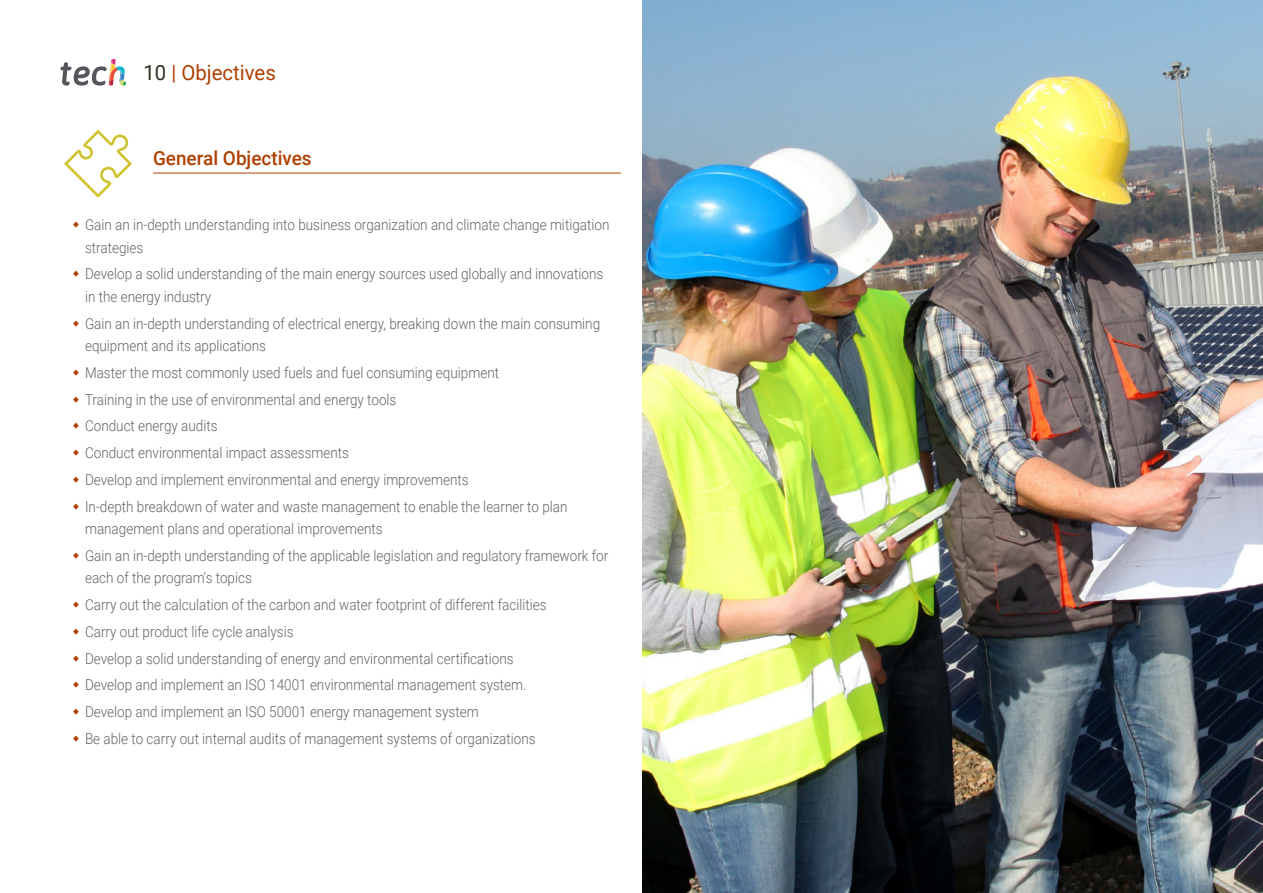
<style>
.page{position:relative;width:1263px;height:893px;background:#fff}
.page>*{position:absolute;margin:0;border:0;box-sizing:border-box;transform-origin:0 0}
.t1{font:21px "Roboto";color:#ae4000}
.t2{font:500 19.5px "Roboto";color:#ae4000}
.t3{font:300 15px/26.7px "Roboto";color:#61646a;scale:.9 1}
.s1{color:#312e20}
</style>
<div class="page">
<hr style="left:153px;top:173px;width:468px;height:1px;background:#ae4000">
<svg style="left:64px;top:130px;width:68px;height:68px"></svg>
<svg style="left:61px;top:59px;width:65px;height:27px"></svg>
<img style="left:642px;top:0;width:621px;height:893px">
<h1 class="t1" style="left:144px;top:57px;width:134px"><span class="s1">10</span> | Objectives</h1>
<h2 class="t2" style="left:153px;top:144px;width:160px">General Objectives</h2>
<p class="t3" style="left:85px;top:213px;width:584px;line-height:22.5px">Gain an in-depth understanding into business organization and climate change mitigation strategies</p>
<p class="t3" style="left:85px;top:262px;width:577px;line-height:22.5px">Develop a solid understanding of the main energy sources used globally and innovations in the energy industry</p>
<p class="t3" style="left:85px;top:311px;width:574px;line-height:22.5px">Gain an in-depth understanding of electrical energy, breaking down the main consuming equipment and its applications</p>
<p class="t3" style="left:85px;top:359px;width:538px">Master the most commonly used fuels and fuel consuming equipment<br>Training in the use of environmental and energy tools<br>Conduct energy audits<br>Conduct environmental impact assessments<br>Develop and implement environmental and energy improvements<br>In-depth breakdown of water and waste management to enable the learner to plan</p>
<p class="t3" style="left:85px;top:515px;width:583px">management plans and operational improvements<br>Gain an in-depth understanding of the applicable legislation and regulatory framework for</p>
<p class="t3" style="left:85px;top:564px;width:514px">each of the program's topics<br>Carry out the calculation of the carbon and water footprint of different facilities Carry out product life cycle analysis<br>Develop a solid understanding of energy and environmental certifications Develop and implement an ISO 14001 environmental management system.<br>Develop and implement an ISO 50001 energy management system<br>Be able to carry out internal audits of management systems of organizations</p>
</div>
